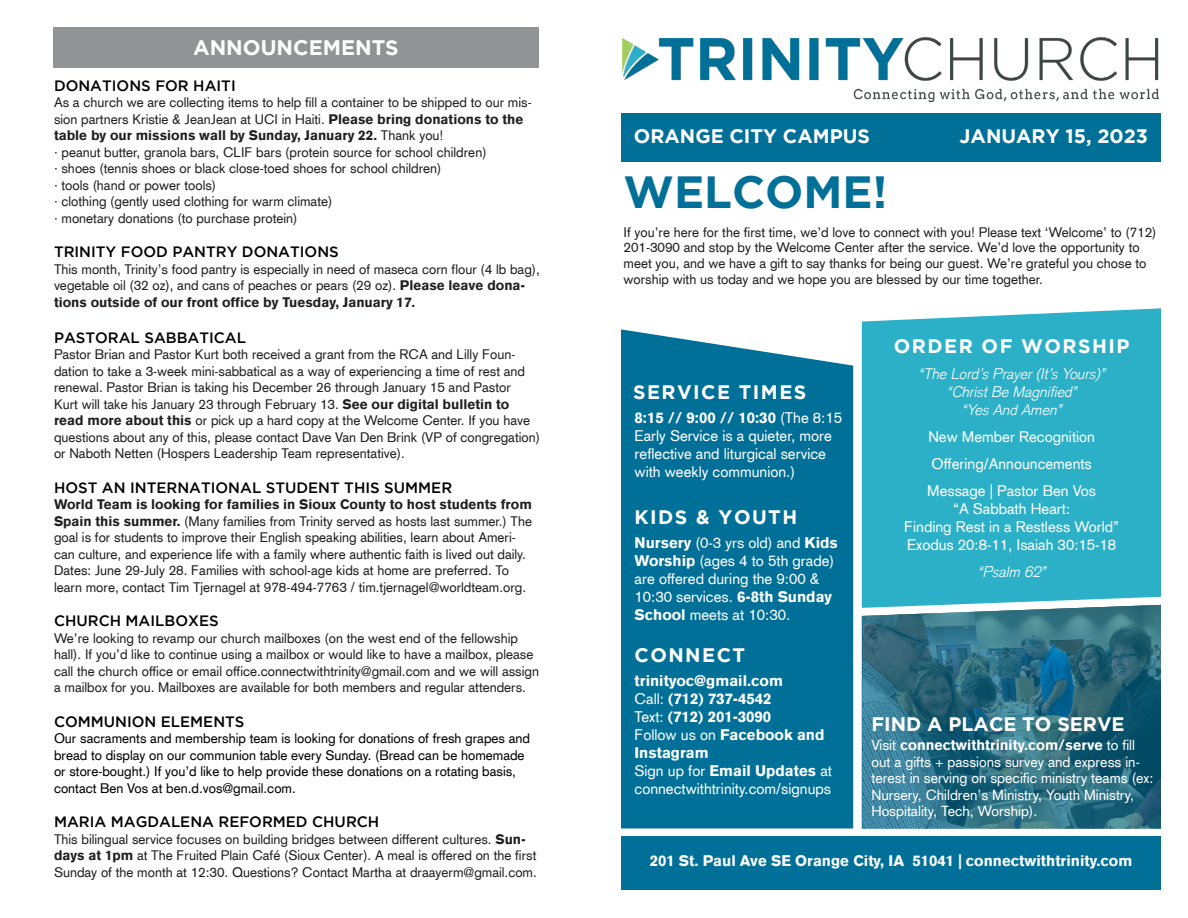
<style>
.page{position:relative;width:1188px;height:918px;background:#fff}
.page>*{position:absolute;margin:0;border:0;box-sizing:border-box;transform-origin:0 0}
.t1{font:700 45px "Gotham";color:#007098}
.t2{font:700 21px "Gotham";color:#fff}
.t3{font:700 19.5px "Gotham";color:#fff}
.t4{font:700 19.5px "Gotham";letter-spacing:.075em;color:#fff}
.t5{font:15px/18px "Akzidenz Grotesk CE";color:#fff}
.t6{font:900 15px "Akzidenz Grotesk CE";color:#fff}
.t7{font:500 15px "Gotham";color:#000}
.t8{font:italic 300 15px "Akzidenz Grotesk";color:#fff}
.t9{font:14.25px/16.5px "Akzidenz Grotesk CE";color:#fff}
.t10{font:13.5px/16.5px "Akzidenz Grotesk CE";color:#231f20}
.t11{font:13.5px/16.5px "Akzidenz Grotesk CE";color:#000}
.s1{font-weight:900}
.s2{font-weight:400}
</style>
<div class="page">
<div style="left:621px;top:329px;width:232px;height:499px;background:#007098"></div>
<svg style="left:862px;top:608px;width:299px;height:221px;background:#2d6e82"></svg>
<div style="left:862px;top:308px;width:299px;height:300px;background:#2cb0c8"></div>
<div style="left:53px;top:27px;width:486px;height:41px;background:#919394"></div>
<img style="left:622px;top:38px;width:536px;height:63px">
<div style="left:621px;top:113px;width:540px;height:49px;background:#007098"></div>
<div style="left:621px;top:836px;width:540px;height:54px;background:#007098"></div>
<p class="t2" style="left:193px;top:36px;width:207px">ANNOUNCEMENTS</p>
<p class="t7" style="left:54px;top:77px;width:183px">DONATIONS FOR HAITI</p>
<p class="t10" style="left:54px;top:94px;width:479px">As a church we are collecting items to help fill a container to be shipped to our mis&shy;sion partners Kristie &amp; JeanJean at UCI in Haiti. <span class="s1">Please bring donations to the table by our missions wall by Sunday, January 22.</span> Thank you!</p>
<p class="t10" style="left:54px;top:144px;width:434px">· peanut butter, granola bars, CLIF bars (protein source for school children)</p>
<p class="t10" style="left:54px;top:160px;width:389px">· shoes (tennis shoes or black close-toed shoes for school children)</p>
<p class="t10" style="left:54px;top:177px;width:164px">· tools (hand or power tools)</p>
<p class="t10" style="left:54px;top:193px;width:280px">· clothing (gently used clothing for warm climate)</p>
<p class="t10" style="left:54px;top:210px;width:245px">· monetary donations (to purchase protein)</p>
<p class="t7" style="left:54px;top:244px;width:286px">TRINITY FOOD PANTRY DONATIONS</p>
<p class="t10" style="left:54px;top:261px;width:487px">This month, Trinity’s food pantry is especially in need of maseca corn flour (4 lb bag), vegetable oil (32 oz), and cans of peaches or pears (29 oz). <span class="s1">Please leave dona&shy;tions outside of our front office by Tuesday, January 17.</span></p>
<p class="t7" style="left:54px;top:329px;width:194px">PASTORAL SABBATICAL</p>
<p class="t10" style="left:54px;top:346px;width:488px">Pastor Brian and Pastor Kurt both received a grant from the RCA and Lilly Foun&shy;dation to take a 3-week mini-sabbatical as a way of experiencing a time of rest and renewal. Pastor Brian is taking his December 26 through January 15 and Pastor<br>Kurt will take his January 23 through February 13. <span class="s1">See our digital bulletin to read more about this</span> or pick up a hard copy at the Welcome Center. If you have questions about any of this, please contact Dave Van Den Brink (VP of congregation) or Naboth Netten (Hospers Leadership Team representative).</p>
<p class="t7" style="left:54px;top:479px;width:400px">HOST AN INTERNATIONAL STUDENT THIS SUMMER</p>
<p class="t10" style="left:54px;top:496px;width:480px"><span class="s1">World Team is looking for families in Sioux County to host students from Spain this summer.</span> (Many families from Trinity served as hosts last summer.) The goal is for students to improve their English speaking abilities, learn about Ameri&shy;can culture, and experience life with a family where authentic faith is lived out daily.<br>Dates: June 29-July 28. Families with school-age kids at home are preferred. To learn more, contact Tim Tjernagel at 978-494-7763 / tim.tjernagel@worldteam.org.</p>
<p class="t7" style="left:54px;top:613px;width:166px">CHURCH MAILBOXES</p>
<p class="t10" style="left:54px;top:630px;width:487px">We’re looking to revamp our church mailboxes (on the west end of the fellowship hall). If you’d like to continue using a mailbox or would like to have a mailbox, please call the church office or email office.connectwithtrinity@gmail.com and we will assign a mailbox for you. Mailboxes are available for both members and regular attenders.</p>
<p class="t7" style="left:54px;top:713px;width:192px">COMMUNION ELEMENTS</p>
<p class="t11" style="left:54px;top:730px;width:478px">Our sacraments and membership team is looking for donations of fresh grapes and bread to display on our communion table every Sunday. (Bread can be homemade or store-bought.) If you’d like to help provide these donations on a rotating basis, contact Ben Vos at ben.d.vos@gmail.com.</p>
<p class="t7" style="left:54px;top:814px;width:327px">MARIA MAGDALENA REFORMED CHURCH</p>
<p class="t10" style="left:54px;top:831px;width:484px">This bilingual service focuses on building bridges between different cultures. <span class="s1">Sun&shy;days at 1pm</span> at The Fruited Plain Café (Sioux Center). A meal is offered on the first<br>Sunday of the month at 12:30. Questions? Contact Martha at draayerm@gmail.com.</p>
<p class="t3" style="left:634px;top:125px;width:238px">ORANGE CITY CAMPUS</p>
<p class="t3" style="left:960px;top:125px;width:190px">JANUARY 15, 2023</p>
<p class="t1" style="left:624px;top:166px;width:265px">WELCOME!</p>
<p class="t10" style="left:624px;top:224px;width:534px;line-height:15.8px">If you’re here for the first time, we’d love to connect with you! Please text ‘Welcome’ to (712)<br>201-3090 and stop by the Welcome Center after the service. We’d love the opportunity to meet you, and we have a gift to say thanks for being our guest. We’re grateful you chose to worship with us today and we hope you are blessed by our time together.</p>
<p class="t4" style="left:633px;top:381px;width:175px">SERVICE TIMES</p>
<p class="t5" style="left:635px;top:409px;width:209px"><span class="s1">8:15 // 9:00 // 10:30</span> (The 8:15<br>Early Service is a quieter, more reflective and liturgical service with weekly communion.)</p>
<p class="t4" style="left:635px;top:506px;width:164px">KIDS &amp; YOUTH</p>
<p class="t5" style="left:635px;top:533px;width:205px"><span class="s1">Nursery</span> (0-3 yrs old) and <span class="s1">Kids<br>Worship</span> (ages 4 to 5th grade) are offered during the 9:00 &amp;<br>10:30 services. <span class="s1">6-8th Sunday<br>School</span> meets at 10:30.</p>
<p class="t4" style="left:635px;top:644px;width:112px">CONNECT</p>
<p class="t6" style="left:635px;top:671px;width:150px">trinityoc@gmail.com</p>
<p class="t6" style="left:635px;top:689px;width:139px"><span class="s2">Call:</span> (712) 737-4542</p>
<p class="t6" style="left:635px;top:707px;width:138px"><span class="s2">Text:</span> (712) 201-3090</p>
<p class="t6" style="left:635px;top:725px;width:192px"><span class="s2">Follow us on</span> Facebook and</p>
<p class="t6" style="left:635px;top:743px;width:76px">Instagram</p>
<p class="t6" style="left:635px;top:761px;width:199px"><span class="s2">Sign up for</span> Email Updates <span class="s2">at</span></p>
<p class="t5" style="left:635px;top:780px;width:198px">connectwithtrinity.com/signups</p>
<p class="t4" style="left:894px;top:335px;width:237px">ORDER OF WORSHIP</p>
<p class="t8" style="left:919px;top:365px;width:188px">“The Lord’s Prayer (It’s Yours)”</p>
<p class="t8" style="left:947px;top:383px;width:131px">“Christ Be Magnified”</p>
<p class="t8" style="left:962px;top:401px;width:101px">“Yes And Amen”</p>
<p class="t5" style="left:928px;top:428px;width:168px">New Member Recognition</p>
<p class="t5" style="left:932px;top:455px;width:162px">Offering/Announcements</p>
<p class="t5" style="left:927px;top:482px;width:170px">Message | Pastor Ben Vos</p>
<p class="t5" style="left:953px;top:500px;width:118px">“A Sabbath Heart:</p>
<p class="t5" style="left:904px;top:518px;width:216px">Finding Rest in a Restless World”</p>
<p class="t5" style="left:907px;top:536px;width:211px">Exodus 20:8-11, Isaiah 30:15-18</p>
<p class="t8" style="left:978px;top:563px;width:69px">“Psalm 62”</p>
<p class="t3" style="left:871px;top:713px;width:255px">FIND A PLACE TO SERVE</p>
<p class="t9" style="left:871px;top:737px;width:283px">Visit <span class="s1">connectwithtrinity.com/serve</span> to fill out a gifts + passions survey and express in&shy;terest in serving on specific ministry teams (ex:<br>Nursery, Children’s Ministry, Youth Ministry, Hospitality, Tech, Worship).</p>
<p class="t6" style="left:650px;top:851px;width:484px">201 St. Paul Ave SE Orange City, IA 51041 | connectwithtrinity.com</p>
</div>
